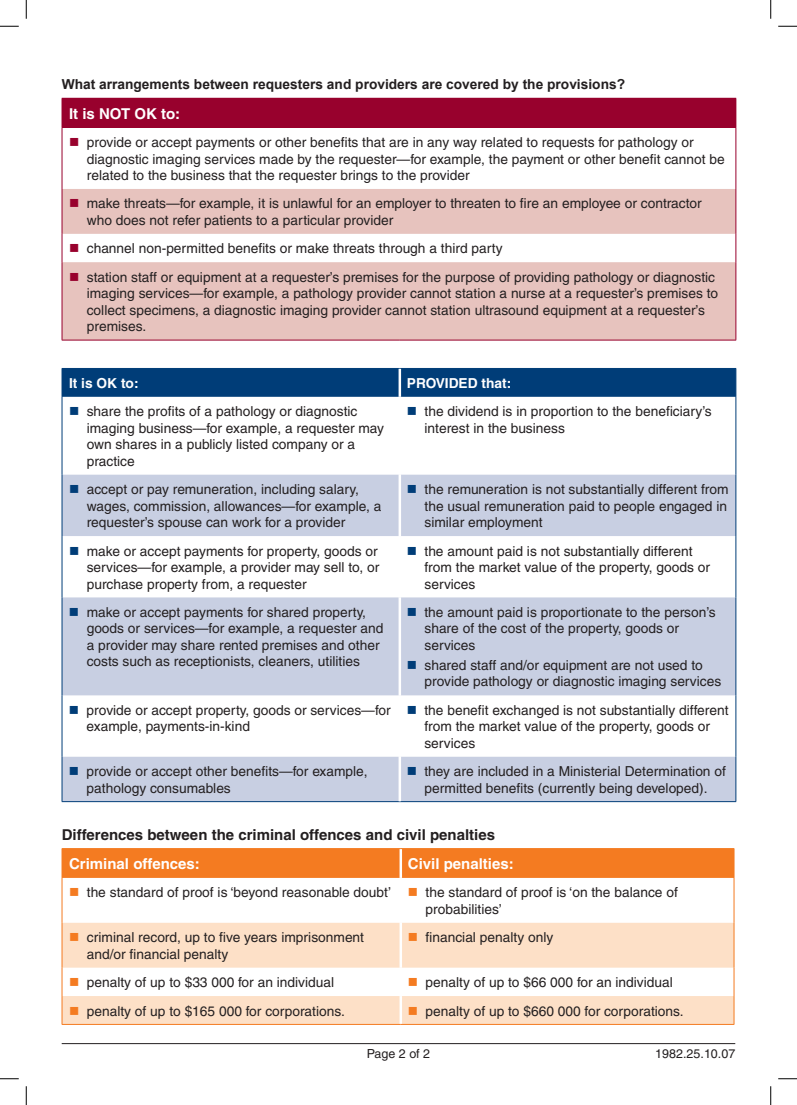
<style>
.page{position:relative;width:797px;height:1105px;background:#fff}
.page>*{position:absolute;margin:0;border:0;box-sizing:border-box;transform-origin:0 0}
.t1{font:700 15px "Helvetica";color:#231f20}
.t2{font:700 15px "Helvetica";color:#fff}
.t3{font:13.75px/16.5px "Helvetica";color:#231f20}
.t4{font:700 13.75px "Arial";color:#231f20}
.t5{font:700 13.75px "Helvetica";color:#fff}
.t6{font:12.5px "Helvetica";color:#231f20}
</style>
<div class="page">
<hr style="left:62px;top:1043px;width:673px;height:1px;background:#231f20">
<div style="left:62px;top:98px;width:674px;height:30px;background:#98012d"></div>
<svg style="left:63px;top:189px;width:672px;height:151px;fill:#e7c3be"></svg>
<svg style="left:63px;top:475px;width:672px;height:326px;fill:#c8cfe2"></svg>
<div style="left:62px;top:368px;width:674px;height:29px;background:#003d78"></div>
<hr style="left:62px;top:397px;width:1px;height:78px;background:#003d78">
<hr style="left:735px;top:397px;width:1px;height:78px;background:#003d78">
<hr style="left:62px;top:475px;width:1px;height:61px;background:#003d78">
<hr style="left:735px;top:475px;width:1px;height:61px;background:#003d78">
<hr style="left:62px;top:536px;width:1px;height:61px;background:#003d78">
<hr style="left:735px;top:536px;width:1px;height:61px;background:#003d78">
<hr style="left:62px;top:597px;width:1px;height:98px;background:#003d78">
<hr style="left:735px;top:597px;width:1px;height:98px;background:#003d78">
<hr style="left:62px;top:695px;width:1px;height:62px;background:#003d78">
<hr style="left:735px;top:695px;width:1px;height:62px;background:#003d78">
<hr style="left:62px;top:757px;width:1px;height:44px;background:#003d78">
<hr style="left:735px;top:757px;width:1px;height:44px;background:#003d78">
<hr style="left:62px;top:801px;width:338px;height:1px;background:#003d78">
<hr style="left:400px;top:801px;width:336px;height:1px;background:#003d78">
<hr style="left:398px;top:369px;width:3px;height:28px;background:#fff">
<hr style="left:398px;top:475px;width:3px;height:61px;background:#fff">
<hr style="left:398px;top:536px;width:3px;height:61px;background:#fff">
<hr style="left:398px;top:597px;width:3px;height:98px;background:#fff">
<hr style="left:398px;top:695px;width:3px;height:62px;background:#fff">
<hr style="left:398px;top:757px;width:3px;height:44px;background:#fff">
<hr style="left:62px;top:128px;width:1px;height:61px;background:#98012d">
<hr style="left:735px;top:128px;width:1px;height:61px;background:#98012d">
<hr style="left:62px;top:189px;width:1px;height:45px;background:#98012d">
<hr style="left:735px;top:189px;width:1px;height:45px;background:#98012d">
<svg style="left:62px;top:234px;width:1px;height:28px"></svg>
<svg style="left:735px;top:234px;width:1px;height:28px"></svg>
<hr style="left:62px;top:262px;width:1px;height:78px;background:#98012d">
<hr style="left:735px;top:262px;width:1px;height:78px;background:#98012d">
<hr style="left:62px;top:340px;width:338px;height:1px;background:#98012d">
<hr style="left:400px;top:340px;width:336px;height:1px;background:#98012d">
<svg style="left:63px;top:923px;width:670px;height:101px;fill:#fde0c7"></svg>
<hr style="left:399px;top:923px;width:3px;height:45px;background:#fff">
<hr style="left:399px;top:968px;width:3px;height:28px;background:#fff">
<hr style="left:399px;top:996px;width:3px;height:28px;background:#fff">
<hr style="left:62px;top:848px;width:339px;height:1px;background:#f47b21">
<hr style="left:401px;top:848px;width:333px;height:1px;background:#f47b21">
<div style="left:62px;top:849px;width:672px;height:29px;background:#f47b21"></div>
<hr style="left:62px;top:878px;width:1px;height:45px;background:#f47b21">
<hr style="left:733px;top:878px;width:1px;height:45px;background:#f47b21">
<hr style="left:62px;top:923px;width:1px;height:45px;background:#f47b21">
<hr style="left:733px;top:923px;width:1px;height:45px;background:#f47b21">
<svg style="left:62px;top:968px;width:1px;height:56px"></svg>
<svg style="left:733px;top:968px;width:1px;height:56px"></svg>
<hr style="left:62px;top:1024px;width:339px;height:1px;background:#f47b21">
<hr style="left:401px;top:1024px;width:333px;height:1px;background:#f47b21">
<svg style="left:0;top:25px;width:19px;height:2px"></svg>
<svg style="left:778px;top:25px;width:19px;height:2px"></svg>
<svg style="left:0;top:1078px;width:19px;height:1px"></svg>
<svg style="left:778px;top:1078px;width:19px;height:1px"></svg>
<svg style="left:25px;top:0;width:2px;height:19px"></svg>
<svg style="left:25px;top:1086px;width:2px;height:19px"></svg>
<svg style="left:770px;top:0;width:1px;height:19px"></svg>
<svg style="left:770px;top:1086px;width:1px;height:19px"></svg>
<svg style="left:70px;top:199px;width:8px;height:8px"></svg>
<svg style="left:70px;top:244px;width:8px;height:8px"></svg>
<svg style="left:70px;top:273px;width:8px;height:8px"></svg>
<svg style="left:70px;top:485px;width:8px;height:8px"></svg>
<svg style="left:408px;top:485px;width:8px;height:8px"></svg>
<svg style="left:70px;top:546px;width:8px;height:8px"></svg>
<svg style="left:408px;top:546px;width:8px;height:8px"></svg>
<svg style="left:70px;top:608px;width:8px;height:8px"></svg>
<svg style="left:408px;top:608px;width:8px;height:8px"></svg>
<svg style="left:408px;top:661px;width:8px;height:8px"></svg>
<svg style="left:70px;top:706px;width:8px;height:8px"></svg>
<svg style="left:408px;top:706px;width:8px;height:8px"></svg>
<svg style="left:70px;top:767px;width:8px;height:8px"></svg>
<svg style="left:408px;top:767px;width:8px;height:8px"></svg>
<svg style="left:70px;top:933px;width:8px;height:8px"></svg>
<svg style="left:409px;top:933px;width:8px;height:8px"></svg>
<svg style="left:70px;top:978px;width:8px;height:8px"></svg>
<svg style="left:409px;top:978px;width:8px;height:8px"></svg>
<svg style="left:70px;top:1006px;width:8px;height:8px"></svg>
<svg style="left:409px;top:1006px;width:8px;height:8px"></svg>
<p class="t4" style="left:62px;top:76px;width:565px">What arrangements between requesters and providers are covered by the provisions?</p>
<p class="t2" style="left:69px;top:104px;width:113px">It is NOT OK to:</p>
<p class="t3" style="left:87px;top:134px;width:639px">provide or accept payments or other benefits that are in any way related to requests for pathology or diagnostic imaging services made by the requester—for example, the payment or other benefit cannot be related to the business that the requester brings to the provider</p>
<p class="t3" style="left:87px;top:195px;width:616px">make threats—for example, it is unlawful for an employer to threaten to fire an employee or contractor who does not refer patients to a particular provider</p>
<p class="t3" style="left:87px;top:234px;width:630px;line-height:28.4px">channel non-permitted benefits or make threats through a third party<br>station staff or equipment at a requester’s premises for the purpose of providing pathology or diagnostic</p>
<p class="t3" style="left:87px;top:285px;width:633px">imaging services—for example, a pathology provider cannot station a nurse at a requester’s premises to collect specimens, a diagnostic imaging provider cannot station ultrasound equipment at a requester’s premises.</p>
<p class="t5" style="left:69px;top:375px;width:71px">It is OK to:</p>
<p class="t5" style="left:407px;top:375px;width:106px">PROVIDED that:</p>
<p class="t3" style="left:87px;top:403px;width:299px">share the profits of a pathology or diagnostic imaging business—for example, a requester may own shares in a publicly listed company or a practice</p>
<p class="t3" style="left:424px;top:403px;width:288px">the dividend is in proportion to the beneficiary’s interest in the business</p>
<p class="t3" style="left:87px;top:481px;width:296px">accept or pay remuneration, including salary, wages, commission, allowances—for example, a requester’s spouse can work for a provider</p>
<p class="t3" style="left:424px;top:481px;width:305px;text-align:justify">the remuneration is not substantially different from the usual remuneration paid to people engaged in similar employment</p>
<p class="t3" style="left:87px;top:542px;width:294px;text-align:justify">make or accept payments for property, goods or services—for example, a provider may sell to, or purchase property from, a requester</p>
<p class="t3" style="left:424px;top:542px;width:287px">the amount paid is not substantially different from the market value of the property, goods or services</p>
<p class="t3" style="left:87px;top:604px;width:298px">make or accept payments for shared property, goods or services—for example, a requester and a provider may share rented premises and other costs such as receptionists, cleaners, utilities</p>
<p class="t3" style="left:424px;top:604px;width:293px">the amount paid is proportionate to the person’s share of the cost of the property, goods or services</p>
<p class="t3" style="left:424px;top:657px;width:298px">shared staff and/or equipment are not used to provide pathology or diagnostic imaging services</p>
<p class="t3" style="left:87px;top:702px;width:305px">provide or accept property, goods or services—for example, payments-in-kind</p>
<p class="t3" style="left:424px;top:702px;width:305px">the benefit exchanged is not substantially different from the market value of the property, goods or services</p>
<p class="t3" style="left:87px;top:763px;width:282px">provide or accept other benefits—for example, pathology consumables</p>
<p class="t3" style="left:424px;top:763px;width:303px">they are included in a Ministerial Determination of permitted benefits (currently being developed).</p>
<p class="t1" style="left:62px;top:825px;width:435px">Differences between the criminal offences and civil penalties</p>
<p class="t2" style="left:69px;top:855px;width:132px">Criminal offences:</p>
<p class="t2" style="left:408px;top:855px;width:107px">Civil penalties:</p>
<p class="t3" style="left:87px;top:884px;width:306px">the standard of proof is ‘beyond reasonable doubt’</p>
<p class="t3" style="left:425px;top:884px;width:254px">the standard of proof is ‘on the balance of probabilities’</p>
<p class="t3" style="left:87px;top:929px;width:279px">criminal record, up to five years imprisonment and/or financial penalty</p>
<p class="t3" style="left:425px;top:929px;width:129px">financial penalty only</p>
<p class="t3" style="left:87px;top:974px;width:249px">penalty of up to $33 000 for an individual</p>
<p class="t3" style="left:425px;top:974px;width:249px">penalty of up to $66 000 for an individual</p>
<p class="t3" style="left:87px;top:1002px;width:260px">penalty of up to $165 000 for corporations.</p>
<p class="t3" style="left:425px;top:1002px;width:260px">penalty of up to $660 000 for corporations.</p>
<p class="t6" style="left:367px;top:1046px;width:65px">Page 2 of 2</p>
<p class="t6" style="left:655px;top:1046px;width:81px">1982.25.10.07</p>
</div>
